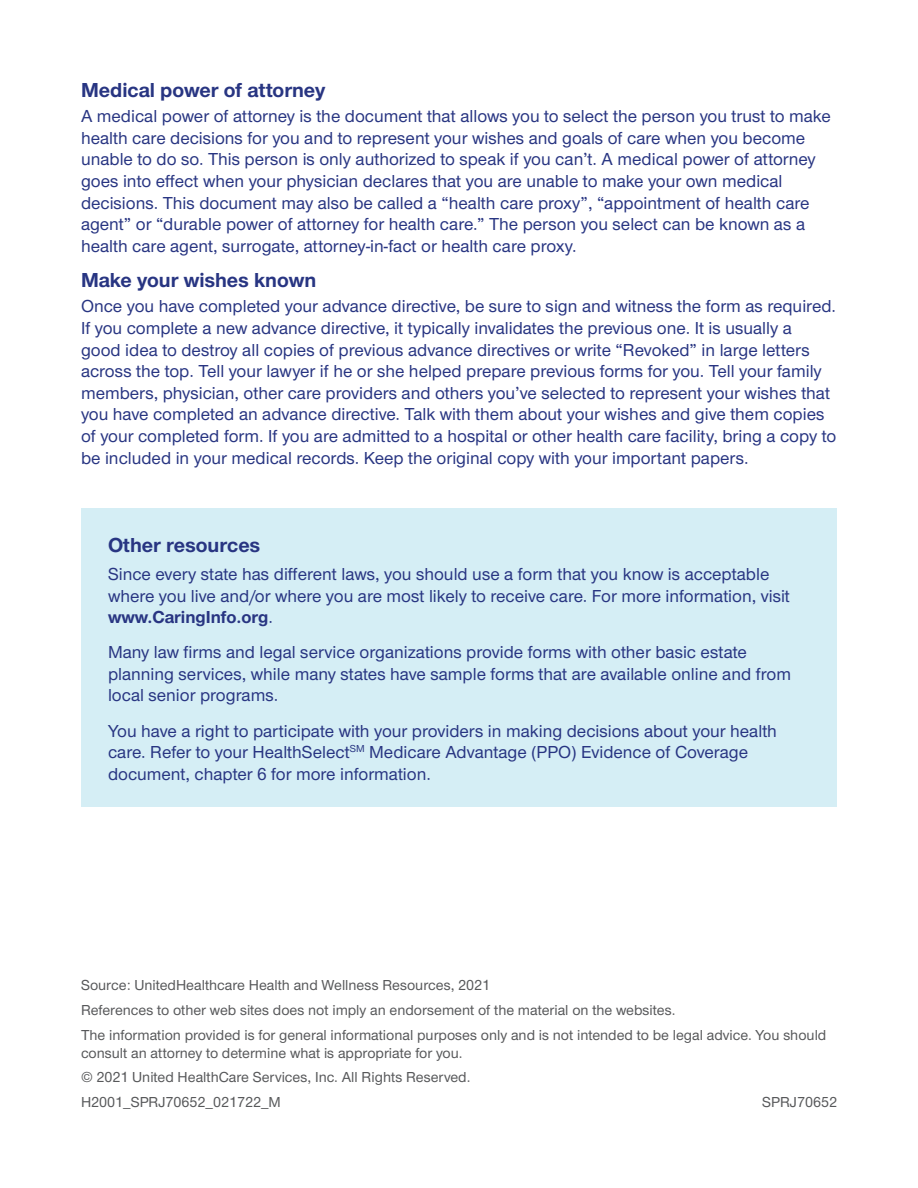
<style>
.page{position:relative;width:918px;height:1188px;background:#fff}
.page>*{position:absolute;margin:0;border:0;box-sizing:border-box;transform-origin:0 0}
.t1{font:700 21px "UHC Sans";color:#283582}
.t2{font:500 18px/21.6px "UHC Sans";color:#283582}
.t3{font:500 15px/24.8px "UHC Sans";color:#57585a}
.s1{font-weight:700}
</style>
<div class="page">
<div style="left:81px;top:509px;width:756px;height:298px;background:#d5eef5"></div>
<p class="t1" style="left:81px;top:76px;width:246px">Medical power of attorney</p>
<p class="t2" style="left:81px;top:105px;width:751px">A medical power of attorney is the document that allows you to select the person you trust to make health care decisions for you and to represent your wishes and goals of care when you become unable to do so. This person is only authorized to speak if you can’t. A medical power of attorney goes into effect when your physician declares that you are unable to make your own medical decisions. This document may also be called a “health care proxy”, “appointment of health care agent” or “durable power of attorney for health care.” The person you select can be known as a health care agent, surrogate, attorney-in-fact or health care proxy.</p>
<p class="t1" style="left:81px;top:266px;width:237px">Make your wishes known</p>
<p class="t2" style="left:81px;top:295px;width:757px">Once you have completed your advance directive, be sure to sign and witness the form as required.<br>If you complete a new advance directive, it typically invalidates the previous one. It is usually a<br>good idea to destroy all copies of previous advance directives or write “Revoked” in large letters across the top. Tell your lawyer if he or she helped prepare previous forms for you. Tell your family members, physician, other care providers and others you’ve selected to represent your wishes that you have completed an advance directive. Talk with them about your wishes and give them copies of your completed form. If you are admitted to a hospital or other health care facility, bring a copy to be included in your medical records. Keep the original copy with your important papers.</p>
<p class="t1" style="left:108px;top:530px;width:154px">Other resources</p>
<p class="t2" style="left:108px;top:562px;width:684px">Since every state has different laws, you should use a form that you know is acceptable where you live and/or where you are most likely to receive care. For more information, visit <span class="s1">www.CaringInfo.org</span>.</p>
<p class="t2" style="left:108px;top:641px;width:685px">Many law firms and legal service organizations provide forms with other basic estate planning services, while many states have sample forms that are available online and from local senior programs.</p>
<p class="t2" style="left:108px;top:719px;width:671px">You have a right to participate with your providers in making decisions about your health care. Refer to your HealthSelect<sup>SM</sup> Medicare Advantage (PPO) Evidence of Coverage document, chapter 6 for more information.</p>
<p class="t3" style="left:81px;top:972px;width:747px">Source: UnitedHealthcare Health and Wellness Resources, 2021<br>References to other web sites does not imply an endorsement of the material on the websites.<br>The information provided is for general informational purposes only and is not intended to be legal advice. You should</p>
<p class="t3" style="left:81px;top:1040px;width:391px">consult an attorney to determine what is appropriate for you. © 2021 United HealthCare Services, Inc. All Rights Reserved.<br>H2001_SPRJ70652_021722_M</p>
<p class="t3" style="left:762px;top:1089px;width:76px">SPRJ70652</p>
</div>
